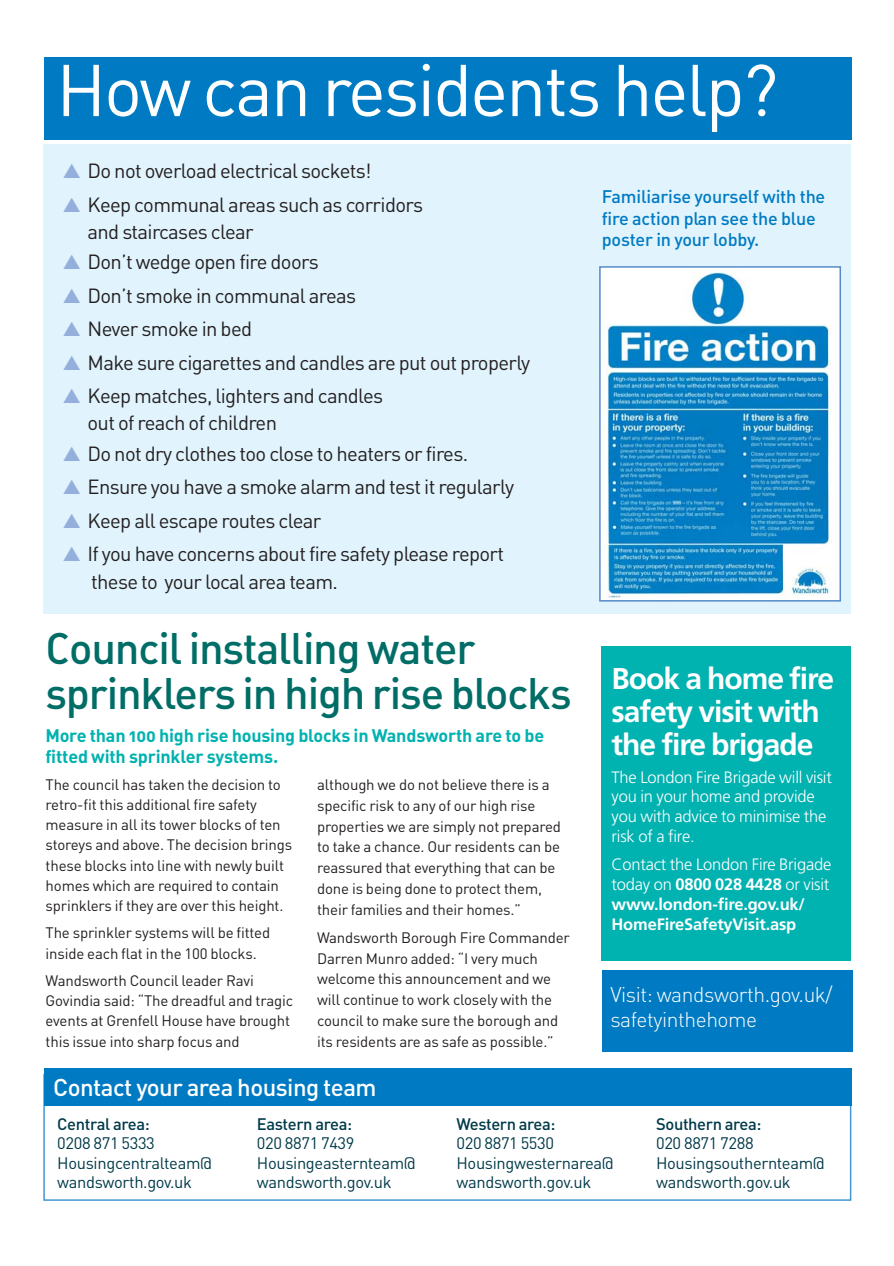
<style>
.page{position:relative;width:894px;height:1266px;background:#fff}
.page>*{position:absolute;margin:0;border:0;box-sizing:border-box;transform-origin:0 0}
.t1{font:72px "DIN Regular Alternate";letter-spacing:-.03em;color:#fff}
.t2{font:43.5px/45px "DIN Medium Alternate";letter-spacing:-.025em;color:#006d66}
.t3{font:700 30px/33px "Frutiger LT";letter-spacing:-.035em;color:#fff}
.t4{font:500 24px "DIN";letter-spacing:-.02em;color:#fff}
.t5{font:21px/25.2px "DIN Light Alternate";letter-spacing:-.02em;color:#fff}
.t6{font:20.25px/27px "DIN";letter-spacing:-.03em;color:#231f20}
.t7{font:18px/21.6px "DIN Bold Alternate";letter-spacing:-.01em;color:#00b2b0}
.t8{font:18px/21.6px "DIN Medium Alternate";letter-spacing:-.01em;color:#007bc3}
.t9{font:16.5px/19.5px "DIN";letter-spacing:-.02em;color:#003a49}
.t10{font:700 16.5px/19.8px "Frutiger LT";letter-spacing:-.01em;color:#fff}
.t11{font:300 16.5px/19.8px "Frutiger LT";letter-spacing:-.01em;color:#fff}
.t12{font:500 16.5px "DIN";letter-spacing:-.02em;color:#003a49}
.t13{font:15px/20.7px "DIN";letter-spacing:-.01em;color:#231f20}
.s1{color:#94afdb}
.s2{font-weight:300}
</style>
<div class="page">
<div style="left:43px;top:144px;width:807px;height:469px;background:#e1f4fd"></div>
<div style="left:44px;top:1068px;width:807px;height:37px;background:#007bc3"></div>
<div style="left:602px;top:970px;width:250px;height:81px;background:#007bc3"></div>
<div style="left:601px;top:646px;width:250px;height:314px;background:#00b2b0"></div>
<img style="left:602px;top:270px;width:233px;height:328px">
<div style="left:599px;top:266px;width:242px;height:335px;border:2px solid #558ac8"></div>
<div style="left:44px;top:57px;width:807px;height:83px;background:#007bc3"></div>
<h1 class="t1" style="left:56px;top:65px;width:723px">How can residents help?</h1>
<h3 class="t6" style="left:63px;top:160px;width:310px"><span class="s1">▲</span> Do not overload electrical sockets!</h3>
<h3 class="t6" style="left:87px;top:193px;width:337px;text-indent:-25px"><span class="s1">▲</span> Keep communal areas such as corridors and staircases clear</h3>
<h3 class="t6" style="left:63px;top:251px;width:257px"><span class="s1">▲</span> Don’t wedge open fire doors</h3>
<h3 class="t6" style="left:63px;top:284px;width:295px"><span class="s1">▲</span> Don’t smoke in communal areas</h3>
<h3 class="t6" style="left:63px;top:318px;width:191px"><span class="s1">▲</span> Never smoke in bed</h3>
<h3 class="t6" style="left:63px;top:351px;width:469px"><span class="s1">▲</span> Make sure cigarettes and candles are put out properly</h3>
<h3 class="t6" style="left:87px;top:384px;width:297px;text-indent:-25px"><span class="s1">▲</span> Keep matches, lighters and candles out of reach of children</h3>
<h3 class="t6" style="left:63px;top:442px;width:407px"><span class="s1">▲</span> Do not dry clothes too close to heaters or fires.</h3>
<h3 class="t6" style="left:63px;top:476px;width:453px"><span class="s1">▲</span> Ensure you have a smoke alarm and test it regularly</h3>
<h3 class="t6" style="left:63px;top:509px;width:260px"><span class="s1">▲</span> Keep all escape routes clear</h3>
<h3 class="t6" style="left:91px;top:542px;width:414px;line-height:27.6px;text-indent:-28px"><span class="s1">▲</span> If you have concerns about fire safety please report these to your local area team.</h3>
<h2 class="t2" style="left:45px;top:631px;width:528px">Council installing water sprinklers in high rise blocks</h2>
<p class="t7" style="left:45px;top:726px;width:500px">More than 100 high rise housing blocks in Wandsworth are to be fitted with sprinkler systems.</p>
<p class="t13" style="left:46px;top:776px;width:248px;line-height:20.1px">The council has taken the decision to retro-fit this additional fire safety measure in all its tower blocks of ten storeys and above. The decision brings these blocks into line with newly built homes which are required to contain sprinklers if they are over this height.</p>
<p class="t13" style="left:46px;top:924px;width:226px;line-height:20.1px">The sprinkler systems will be fitted inside each flat in the 100 blocks.</p>
<p class="t13" style="left:46px;top:972px;width:249px;line-height:20.1px">Wandsworth Council leader Ravi Govindia said: “The dreadful and tragic events at Grenfell House have brought this issue into sharp focus and</p>
<p class="t13" style="left:317px;top:776px;width:245px">although we do not believe there is a specific risk to any of our high rise properties we are simply not prepared to take a chance. Our residents can be reassured that everything that can be done is being done to protect them, their families and their homes.”</p>
<p class="t13" style="left:317px;top:928px;width:254px">Wandsworth Borough Fire Commander Darren Munro added: “I very much welcome this announcement and we will continue to work closely with the council to make sure the borough and its residents are as safe as possible.”</p>
<h3 class="t4" style="left:53px;top:1078px;width:325px">Contact your area housing team</h3>
<p class="t8" style="left:602px;top:188px;width:225px">Familiarise yourself with the fire action plan see the blue poster in your lobby.</p>
<h3 class="t3" style="left:611px;top:664px;width:224px">Book a home fire safety visit with the fire brigade</h3>
<p class="t11" style="left:611px;top:768px;width:222px">The London Fire Brigade will visit you in your home and provide you with advice to minimise the risk of a fire.</p>
<p class="t10" style="left:611px;top:855px;width:221px"><span class="s2">Contact the London Fire Brigade today on</span> 0800 028 4428 <span class="s2">or visit </span>www.london-fire.gov.uk/<br>HomeFireSafetyVisit.asp</p>
<h3 class="t5" style="left:610px;top:984px;width:224px">Visit: wandsworth.gov.uk/ safetyinthehome</h3>
<p class="t12" style="left:57px;top:1117px;width:94px">Central area:</p>
<p class="t9" style="left:57px;top:1135px;width:156px">0208 871 5333<br>Housingcentralteam@ wandsworth.gov.uk</p>
<p class="t12" style="left:257px;top:1117px;width:97px">Eastern area:</p>
<p class="t9" style="left:257px;top:1135px;width:160px">020 8871 7439<br>Housingeasternteam@ wandsworth.gov.uk</p>
<p class="t12" style="left:456px;top:1117px;width:101px">Western area:</p>
<p class="t9" style="left:456px;top:1135px;width:159px">020 8871 5530<br>Housingwesternarea@ wandsworth.gov.uk</p>
<p class="t12" style="left:656px;top:1117px;width:107px">Southern area:</p>
<p class="t9" style="left:656px;top:1135px;width:170px">020 8871 7288<br>Housingsouthernteam@ wandsworth.gov.uk</p>
</div>
